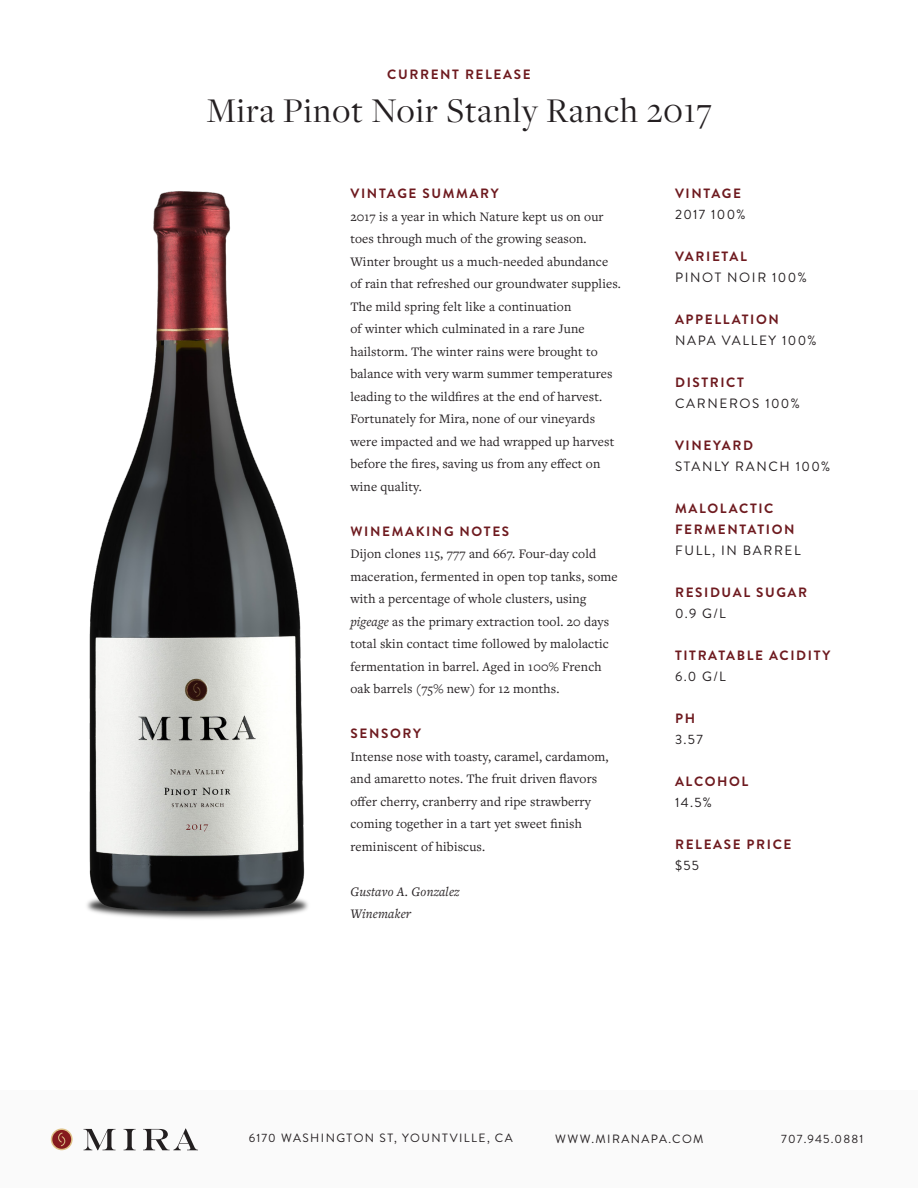
<style>
.page{position:relative;width:918px;height:1188px;background:#fff}
.page>*{position:absolute;margin:0;border:0;box-sizing:border-box;transform-origin:0 0}
.t1{font:36px "Freight Disp Pro";letter-spacing:.03em;color:#241f21}
.t2{font:13.5px/22.5px "Freight Text Pro";letter-spacing:.01em;color:#241f21}
.t3{font:700 13.5px "Brandon Grotesque";letter-spacing:.12em;color:#6e1a1f}
.t4{font:13.5px "Brandon Grotesque";letter-spacing:.12em;color:#241f21}
.t5{font:italic 13.5px "Freight Text Pro";letter-spacing:.01em;color:#241f21}
.t6{font:12px "Brandon Grotesque";letter-spacing:.12em;color:#241f21}
.t7{font:12px "Brandon Grotesque";letter-spacing:.1em;color:#241f21}
.s1{font-style:italic}
</style>
<div class="page">
<div style="left:0;top:1091px;width:918px;height:97px;background:#fafafa"></div>
<svg style="left:51px;top:1129px;width:22px;height:21px"></svg>
<svg style="left:52px;top:1130px;width:19px;height:19px"></svg>
<svg style="left:84px;top:1129px;width:32px;height:21px"></svg>
<svg style="left:143px;top:1129px;width:55px;height:21px"></svg>
<svg style="left:124px;top:1129px;width:12px;height:21px"></svg>
<img style="left:86px;top:191px;width:222px;height:728px">
<p class="t3" style="left:387px;top:64px;width:145px">CURRENT RELEASE</p>
<p class="t1" style="left:206px;top:87px;width:507px">Mira Pinot Noir Stanly Ranch 2017</p>
<p class="t3" style="left:351px;top:184px;width:150px">VINTAGE SUMMARY</p>
<p class="t2" style="left:350px;top:205px;width:272px">2017 is a year in which Nature kept us on our toes through much of the growing season.<br>Winter brought us a much-needed abundance of rain that refreshed our groundwater supplies.<br>The mild spring felt like a continuation<br>of winter which culminated in a rare June hailstorm. The winter rains were brought to balance with very warm summer temperatures leading to the wildfires at the end of harvest.<br>Fortunately for Mira, none of our vineyards were impacted and we had wrapped up harvest before the fires, saving us from any effect on wine quality.</p>
<p class="t3" style="left:351px;top:522px;width:160px">WINEMAKING NOTES</p>
<p class="t2" style="left:350px;top:542px;width:269px">Dijon clones 115, 777 and 667. Four-day cold maceration, fermented in open top tanks, some with a percentage of whole clusters, using <span class="s1">pigeage</span> as the primary extraction tool. 20 days total skin contact time followed by malolactic fermentation in barrel. Aged in 100% French oak barrels (75% new) for 12 months.</p>
<p class="t3" style="left:351px;top:724px;width:72px">SENSORY</p>
<p class="t2" style="left:350px;top:745px;width:260px">Intense nose with toasty, caramel, cardamom, and amaretto notes. The fruit driven flavors offer cherry, cranberry and ripe strawberry coming together in a tart yet sweet finish reminiscent of hibiscus.</p>
<p class="t5" style="left:350px;top:883px;width:111px">Gustavo A. Gonzalez</p>
<p class="t5" style="left:350px;top:905px;width:62px">Winemaker</p>
<p class="t3" style="left:675px;top:184px;width:68px">VINTAGE</p>
<p class="t4" style="left:675px;top:206px;width:72px">2017 100%</p>
<p class="t3" style="left:675px;top:247px;width:73px">VARIETAL</p>
<p class="t4" style="left:675px;top:269px;width:133px">PINOT NOIR 100%</p>
<p class="t3" style="left:675px;top:310px;width:105px">APPELLATION</p>
<p class="t4" style="left:675px;top:332px;width:143px">NAPA VALLEY 100%</p>
<p class="t3" style="left:675px;top:373px;width:70px">DISTRICT</p>
<p class="t4" style="left:675px;top:395px;width:126px">CARNEROS 100%</p>
<p class="t3" style="left:675px;top:436px;width:79px">VINEYARD</p>
<p class="t4" style="left:675px;top:458px;width:157px">STANLY RANCH 100%</p>
<p class="t3" style="left:675px;top:499px;width:100px">MALOLACTIC</p>
<p class="t3" style="left:675px;top:520px;width:121px">FERMENTATION</p>
<p class="t4" style="left:675px;top:542px;width:127px">FULL, IN BARREL</p>
<p class="t3" style="left:675px;top:583px;width:134px">RESIDUAL SUGAR</p>
<p class="t4" style="left:675px;top:605px;width:52px">0.9 G/L</p>
<p class="t3" style="left:675px;top:646px;width:157px">TITRATABLE ACIDITY</p>
<p class="t4" style="left:675px;top:668px;width:52px">6.0 G/L</p>
<p class="t3" style="left:675px;top:709px;width:21px">PH</p>
<p class="t4" style="left:675px;top:731px;width:29px">3.57</p>
<p class="t3" style="left:675px;top:772px;width:75px">ALCOHOL</p>
<p class="t4" style="left:675px;top:794px;width:39px">14.5%</p>
<p class="t3" style="left:675px;top:835px;width:118px">RELEASE PRICE</p>
<p class="t4" style="left:675px;top:857px;width:26px">$55</p>
<p class="t6" style="left:249px;top:1130px;width:266px">6170 WASHINGTON ST, YOUNTVILLE, CA</p>
<p class="t6" style="left:555px;top:1131px;width:150px">WWW.MIRANAPA.COM</p>
<p class="t7" style="left:781px;top:1131px;width:84px">707.945.0881</p>
</div>
